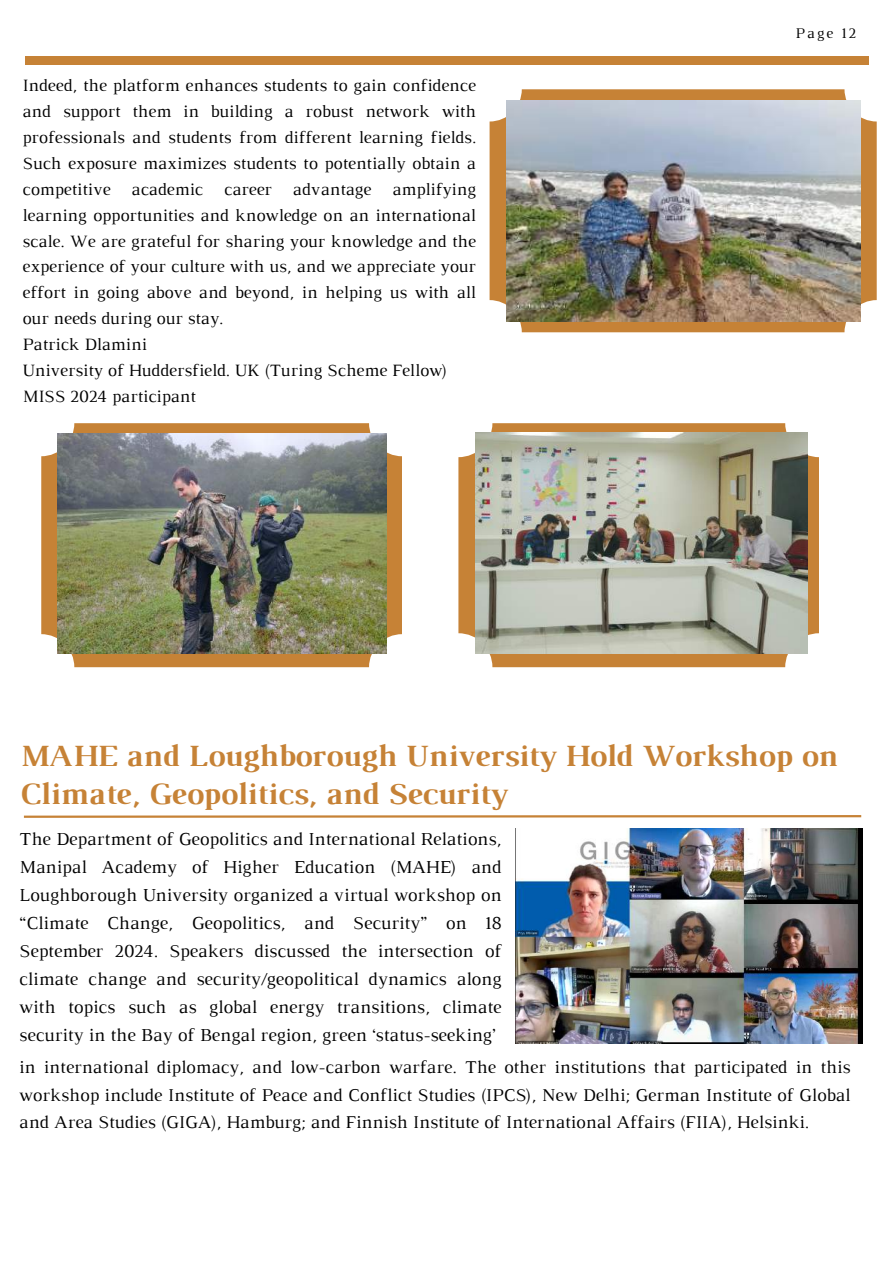
<style>
.page{position:relative;width:893px;height:1263px;background:#fff}
.page>*{position:absolute;margin:0;border:0;box-sizing:border-box;transform-origin:0 0}
.t1{font:700 31.5px/37.7px "Luthier";color:#c68236}
.t2{font:18.6px/28px "Luthier";color:#000;text-align:justify}
.t3{font:18.38px/27.6px "Luthier";color:#000;text-align:justify}
.t4{font:17.62px/25.9px "Luthier";color:#000}
.t5{font:15.08px "Luthier";letter-spacing:.14em;color:#000}
</style>
<div class="page">
<div style="left:25px;top:57px;width:843px;height:7px;background:#c68236"></div>
<svg style="left:489px;top:89px;width:387px;height:243px;background:#cb9457"></svg>
<img style="left:506px;top:101px;width:354px;height:220px">
<svg style="left:23px;top:815px;width:839px;height:3px;background:#d3a067"></svg>
<img style="left:515px;top:828px;width:347px;height:215px">
<svg style="left:41px;top:423px;width:361px;height:244px;background:#ca9151"></svg>
<img style="left:57px;top:433px;width:329px;height:220px">
<svg style="left:458px;top:423px;width:361px;height:244px;background:#cd9556"></svg>
<img style="left:476px;top:432px;width:332px;height:221px">
<p class="t4" style="left:23px;top:74px;width:455px">Indeed, the platform enhances students to gain confidence and support them in building a robust network with professionals and students from different learning fields.<br>Such exposure maximizes students to potentially obtain a competitive academic career advantage amplifying learning opportunities and knowledge on an international scale. We are grateful for sharing your knowledge and the experience of your culture with us, and we appreciate your effort in going above and beyond, in helping us with all our needs during our stay.<br>Patrick Dlamini<br>University of Huddersfield. UK (Turing Scheme Fellow)<br>MISS 2024 participant</p>
<p class="t5" style="left:795px;top:28px;width:62px">Page 12</p>
<h1 class="t1" style="left:19px;top:739px;width:819px">MAHE and Loughborough University Hold Workshop on<br>Climate, Geopolitics, and Security</h1>
<p class="t2" style="left:19px;top:826px;width:484px">The Department of Geopolitics and International Relations, Manipal Academy of Higher Education (MAHE) and Loughborough University organized a virtual workshop on “Climate Change, Geopolitics, and Security” on 18<br>September 2024. Speakers discussed the intersection of climate change and security/geopolitical dynamics along with topics such as global energy transitions, climate security in the Bay of Bengal region, green ‘status-seeking’</p>
<p class="t3" style="left:19px;top:1055px;width:832px">in international diplomacy, and low-carbon warfare. The other institutions that participated in this workshop include Institute of Peace and Conflict Studies (IPCS), New Delhi; German Institute of Global and Area Studies (GIGA), Hamburg; and Finnish Institute of International Affairs (FIIA), Helsinki.</p>
</div>
